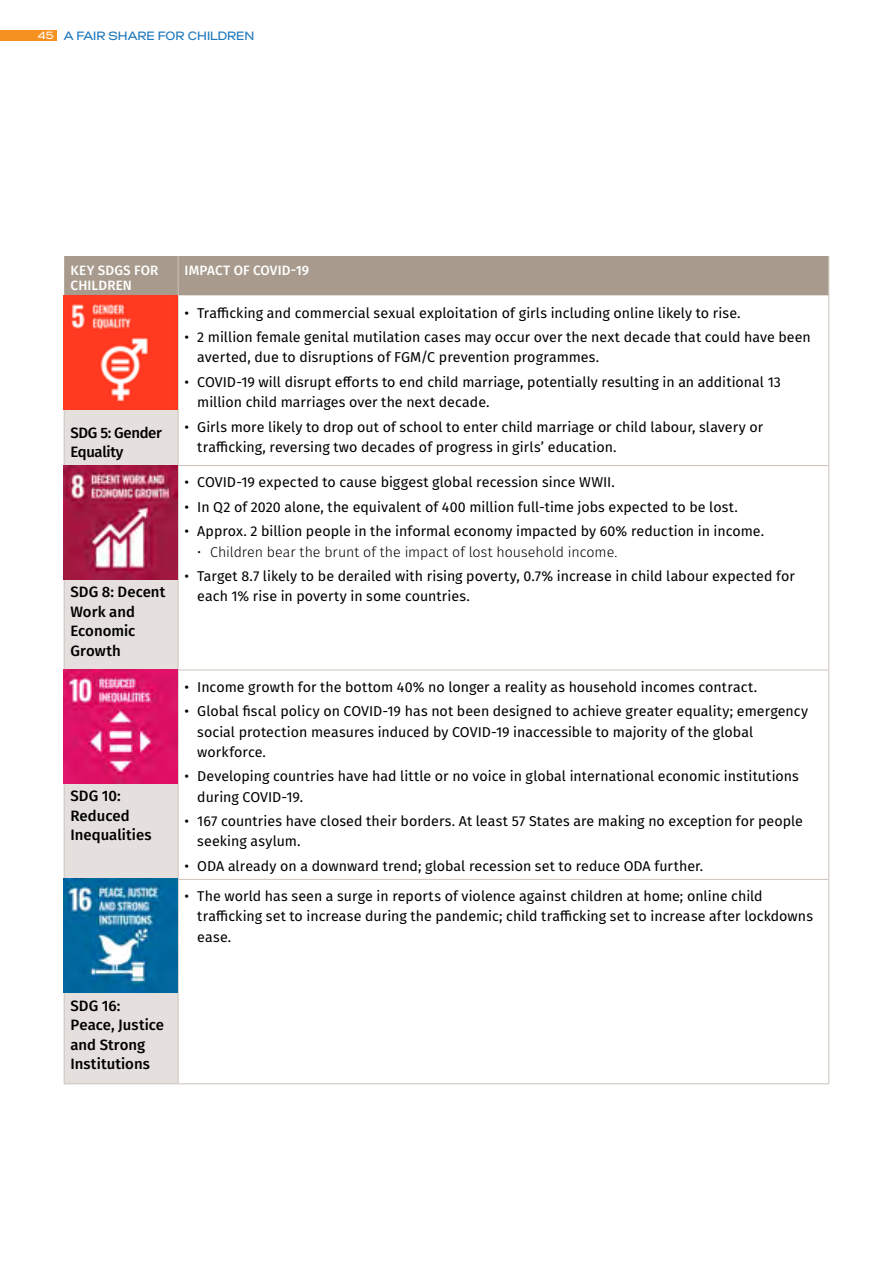
<style>
.page{position:relative;width:893px;height:1263px;background:#fff}
.page>*{position:absolute;margin:0;border:0;box-sizing:border-box;transform-origin:0 0}
.t1{font:500 15px/19.5px "Fira Sans";color:#000}
.t2{font:500 15px/19.5px "Fira Sans";letter-spacing:-.025em;color:#000}
.t3{font:14.25px/20.2px "Fira Sans";color:#000}
.t4{font:300 14.25px "Fira Sans";color:#000}
.t5{font:500 13.5px/15px "Fira Sans";letter-spacing:.01em;color:#fff}
.t6{font:12px "Gabriel Sans Medium";letter-spacing:-.01em;color:#1f78ba}
.s1{font-size:10.5px;color:#fff}
</style>
<div class="page">
<div style="left:0;top:30px;width:56px;height:11px;background:#f59121"></div>
<div style="left:64px;top:256px;width:764px;height:39px;background:#a89b8d"></div>
<div style="left:65px;top:409px;width:113px;height:674px;background:#e5e0dd"></div>
<hr style="left:178px;top:256px;width:1px;height:39px;background:#ccc3bb">
<hr style="left:828px;top:256px;width:1px;height:40px;background:#ccc3bb">
<hr style="left:64px;top:296px;width:1px;height:170px;background:#ccc3bb">
<hr style="left:828px;top:296px;width:1px;height:169px;background:#ccc3bb">
<hr style="left:64px;top:466px;width:1px;height:204px;background:#ccc3bb">
<hr style="left:828px;top:466px;width:1px;height:204px;background:#ccc3bb">
<hr style="left:64px;top:670px;width:1px;height:209px;background:#ccc3bb">
<hr style="left:828px;top:670px;width:1px;height:209px;background:#ccc3bb">
<hr style="left:64px;top:879px;width:1px;height:204px;background:#ccc3bb">
<hr style="left:828px;top:880px;width:1px;height:203px;background:#ccc3bb">
<hr style="left:64px;top:1083px;width:114px;height:1px;background:#ccc3bb">
<hr style="left:178px;top:1083px;width:651px;height:1px;background:#ccc3bb">
<hr style="left:178px;top:296px;width:1px;height:169px;background:#ccc3bb">
<hr style="left:178px;top:465px;width:651px;height:1px;background:#ccc3bb">
<hr style="left:178px;top:466px;width:1px;height:204px;background:#ccc3bb">
<hr style="left:178px;top:670px;width:651px;height:1px;background:#ccc3bb">
<hr style="left:178px;top:670px;width:1px;height:209px;background:#ccc3bb">
<hr style="left:178px;top:879px;width:651px;height:1px;background:#ccc3bb">
<hr style="left:178px;top:880px;width:1px;height:203px;background:#ccc3bb">
<img style="left:64px;top:295px;width:114px;height:114px">
<img style="left:64px;top:465px;width:114px;height:114px">
<img style="left:64px;top:670px;width:114px;height:113px">
<img style="left:64px;top:879px;width:114px;height:114px">
<p class="t6" style="left:38px;top:29px;width:218px"><span class="s1">45</span> A FAIR SHARE FOR CHILDREN</p>
<p class="t5" style="left:71px;top:262px;width:89px">KEY SDGS FOR<br>CHILDREN</p>
<p class="t5" style="left:185px;top:262px;width:126px">IMPACT OF COVID-19</p>
<p class="t2" style="left:71px;top:422px;width:93px">SDG 5: Gender<br>Equality</p>
<p class="t1" style="left:71px;top:581px;width:96px">SDG 8: Decent<br>Work and<br>Economic<br>Growth</p>
<p class="t1" style="left:71px;top:786px;width:82px">SDG 10:<br>Reduced<br>Inequalities</p>
<p class="t3" style="left:185px;top:302px;width:558px">• Trafficking and commercial sexual exploitation of girls including online likely to rise.</p>
<p class="t3" style="left:197px;top:327px;width:615px;text-indent:-13px">• 2 million female genital mutilation cases may occur over the next decade that could have been averted, due to disruptions of FGM/C prevention programmes.</p>
<p class="t3" style="left:197px;top:371px;width:585px;text-indent:-13px">• COVID-19 will disrupt efforts to end child marriage, potentially resulting in an additional 13 million child marriages over the next decade.</p>
<p class="t3" style="left:197px;top:416px;width:568px;text-indent:-13px">• Girls more likely to drop out of school to enter child marriage or child labour, slavery or trafficking, reversing two decades of progress in girls’ education.</p>
<p class="t3" style="left:185px;top:472px;width:432px">• COVID-19 expected to cause biggest global recession since WWII.</p>
<p class="t3" style="left:185px;top:496px;width:555px">• In Q2 of 2020 alone, the equivalent of 400 million full-time jobs expected to be lost.</p>
<p class="t3" style="left:185px;top:521px;width:581px">• Approx. 2 billion people in the informal economy impacted by 60% reduction in income.</p>
<p class="t4" style="left:197px;top:541px;width:422px">• Children bear the brunt of the impact of lost household income.</p>
<p class="t3" style="left:197px;top:566px;width:599px;text-indent:-13px">• Target 8.7 likely to be derailed with rising poverty, 0.7% increase in child labour expected for each 1% rise in poverty in some countries.</p>
<p class="t3" style="left:185px;top:676px;width:574px">• Income growth for the bottom 40% no longer a reality as household incomes contract.</p>
<p class="t3" style="left:197px;top:701px;width:612px;text-indent:-13px">• Global fiscal policy on COVID-19 has not been designed to achieve greater equality; emergency social protection measures induced by COVID-19 inaccessible to majority of the global workforce.</p>
<p class="t3" style="left:197px;top:766px;width:603px;text-indent:-13px">• Developing countries have had little or no voice in global international economic institutions during COVID-19.</p>
<p class="t3" style="left:197px;top:811px;width:607px;text-indent:-13px">• 167 countries have closed their borders. At least 57 States are making no exception for people seeking asylum.</p>
<p class="t3" style="left:185px;top:855px;width:520px">• ODA already on a downward trend; global recession set to reduce ODA further.</p>
<p class="t3" style="left:197px;top:886px;width:617px;text-indent:-13px">• The world has seen a surge in reports of violence against children at home; online child trafficking set to increase during the pandemic; child trafficking set to increase after lockdowns ease.</p>
<p class="t1" style="left:71px;top:995px;width:95px">SDG 16:<br>Peace, Justice and Strong<br>Institutions</p>
</div>
